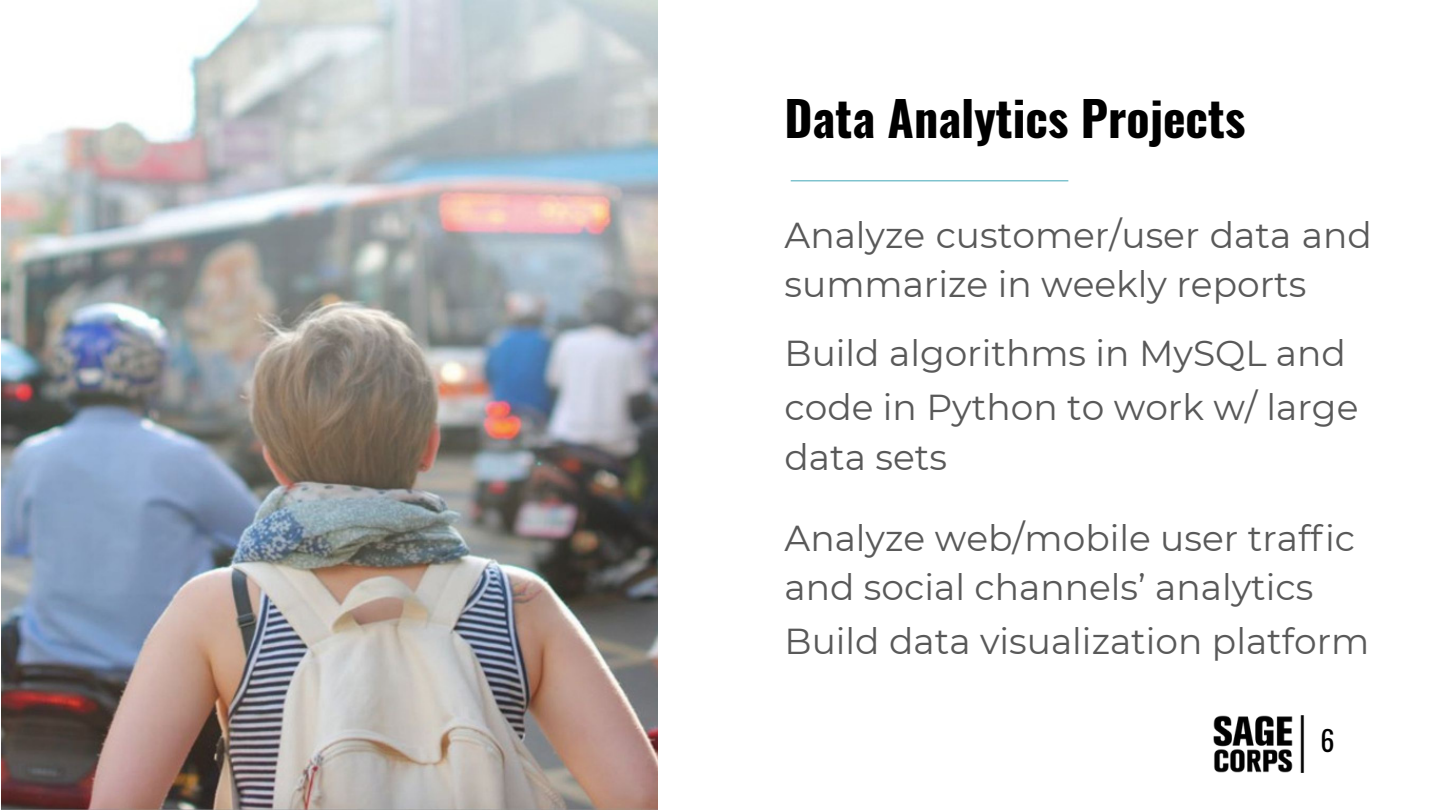
<style>
.page{position:relative;width:1440px;height:810px;background:#fff}
.page>*{position:absolute;margin:0;border:0;box-sizing:border-box;transform-origin:0 0}
.t1{font:700 48px "Oswald";color:#000}
.t2{font:36px/49.6px "Montserrat";color:#595959}
.t3{font:28px "Oswald";color:#000}
</style>
<div class="page">
<img style="left:1213px;top:715px;width:92px;height:57px">
<hr style="left:791px;top:180px;width:277px;height:1px;background:#56b1bf">
<img style="left:2px;top:0;width:655px;height:810px">
<h1 class="t1" style="left:785px;top:81px;width:462px">Data Analytics Projects</h1>
<p class="t2" style="left:785px;top:210px;width:589px">Analyze customer/user data and summarize in weekly reports</p>
<p class="t2" style="left:785px;top:326px;width:575px;line-height:54px">Build algorithms in MySQL and code in Python to work w/ large</p>
<p class="t2" style="left:785px;top:432px;width:164px">data sets</p>
<p class="t2" style="left:785px;top:513px;width:572px">Analyze web/mobile user traffic and social channels’ analytics</p>
<p class="t2" style="left:785px;top:616px;width:586px">Build data visualization platform</p>
<p class="t3" style="left:1320px;top:719px;width:16px">6</p>
</div>
